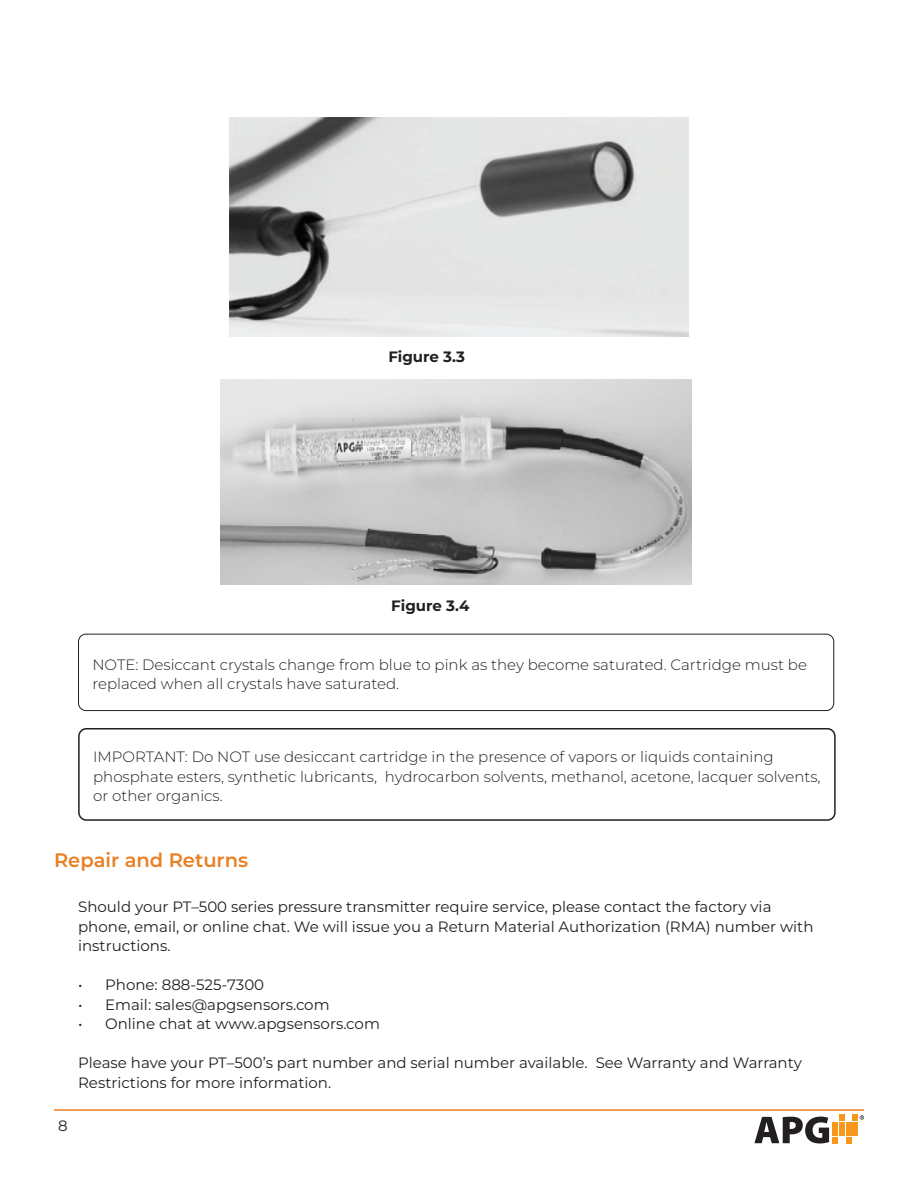
<style>
.page{position:relative;width:918px;height:1188px;background:#fff}
.page>*{position:absolute;margin:0;border:0;box-sizing:border-box;transform-origin:0 0}
.t1{font:600 19.5px "Montserrat";color:#ea7f23}
.t2{font:15px/19.5px "Montserrat";color:#231f20}
.t3{font:300 15px/19.5px "Montserrat";color:#231f20}
.t4{font:700 15px "Montserrat";color:#231f20}
</style>
<div class="page">
<svg style="left:754px;top:1114px;width:110px;height:30px"></svg>
<hr style="left:54px;top:1109px;width:810px;height:2px;background:#ea7f23">
<img style="left:221px;top:379px;width:470px;height:206px">
<div style="left:78px;top:634px;width:756px;height:77px;border:1px solid #231f20;border-radius:8px"></div>
<img style="left:230px;top:117px;width:458px;height:219px">
<div style="left:78px;top:728px;width:758px;height:93px;border:2px solid #231f20;border-radius:8px"></div>
<p class="t4" style="left:388px;top:349px;width:78px">Figure 3.3</p>
<p class="t4" style="left:391px;top:598px;width:80px">Figure 3.4</p>
<p class="t3" style="left:92px;top:654px;width:716px">NOTE: Desiccant crystals change from blue to pink as they become saturated. Cartridge must be replaced when all crystals have saturated.</p>
<p class="t3" style="left:93px;top:747px;width:729px">IMPORTANT: Do NOT use desiccant cartridge in the presence of vapors or liquids containing phosphate esters, synthetic lubricants, hydrocarbon solvents, methanol, acetone, lacquer solvents, or other organics.</p>
<h1 class="t1" style="left:54px;top:850px;width:196px">Repair and Returns</h1>
<p class="t2" style="left:78px;top:898px;width:737px">Should your PT–500 series pressure transmitter require service, please contact the factory via phone, email, or online chat. We will issue you a Return Material Authorization (RMA) number with instructions.</p>
<p class="t2" style="left:78px;top:976px;width:188px">• Phone: 888-525-7300</p>
<p class="t2" style="left:78px;top:995px;width:253px">• Email: sales@apgsensors.com</p>
<p class="t2" style="left:78px;top:1015px;width:303px">• Online chat at www.apgsensors.com</p>
<p class="t2" style="left:78px;top:1054px;width:725px">Please have your PT–500’s part number and serial number available. See Warranty and Warranty<br>Restrictions for more information.</p>
<p class="t2" style="left:58px;top:1116px;width:11px">8</p>
</div>
